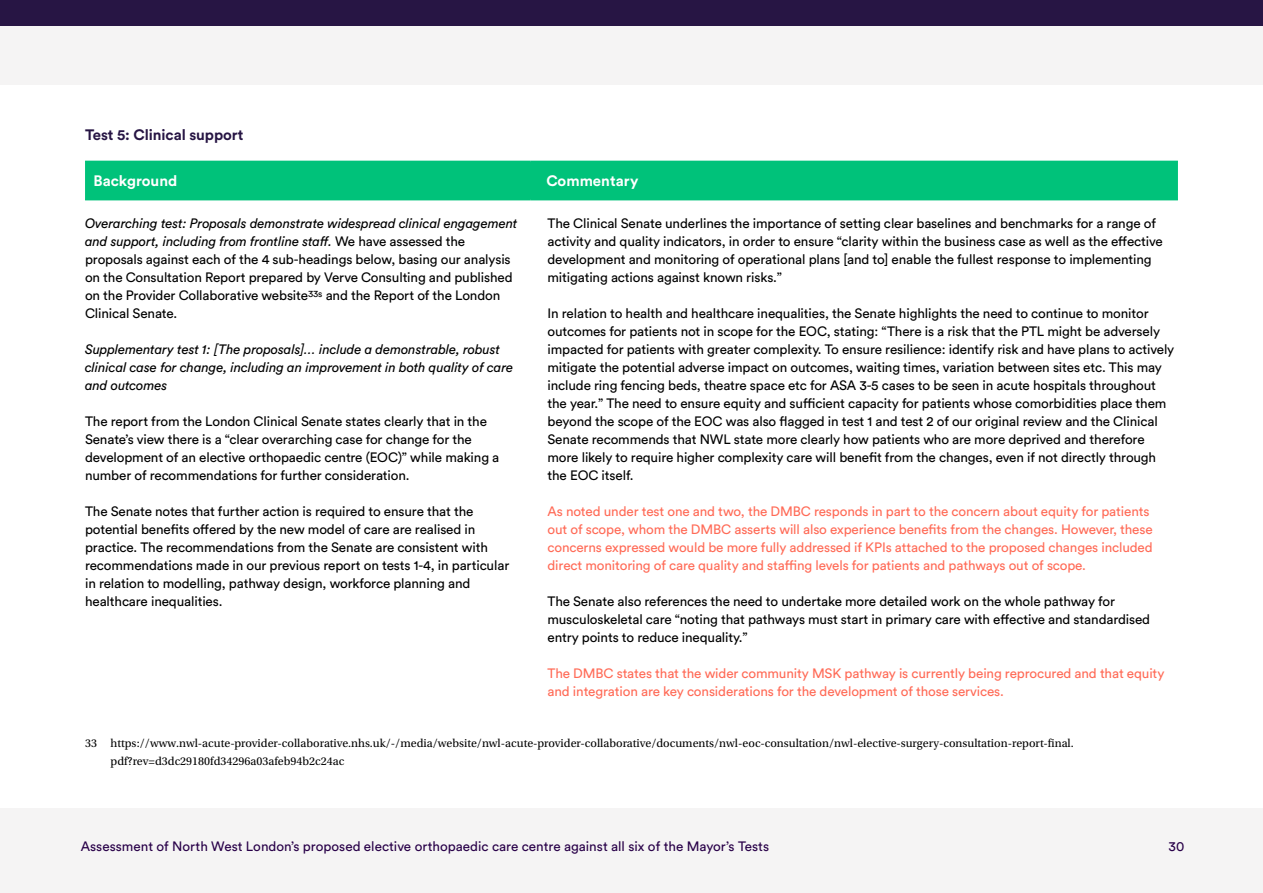
<style>
.page{position:relative;width:1263px;height:893px;background:#fff}
.page>*{position:absolute;margin:0;border:0;box-sizing:border-box;transform-origin:0 0}
.t1{font:700 15px "Circular Pro";letter-spacing:-.005em;color:#271544}
.t2{font:700 15px "Circular Pro";color:#fff}
.t3{font:13.5px/18px "Circular Pro";letter-spacing:-.01em;color:#000}
.t4{font:13.5px/18px "Circular Pro";letter-spacing:-.01em;color:#ff6b57}
.t5{font:italic 13.5px/18px "Circular Std";letter-spacing:-.01em;color:#000}
.t6{font:13.5px "Circular Pro";color:#280048}
.t7{font:12px/18px "Utopia Std";color:#000}
.s1{font-family:"Circular Pro";font-style:normal}
</style>
<div class="page">
<div style="left:0;top:0;width:1263px;height:26px;background:#271544"></div>
<div style="left:0;top:26px;width:1263px;height:59px;background:#f5f4f4"></div>
<div style="left:0;top:809px;width:1263px;height:84px;background:#f5f4f4"></div>
<div style="left:85px;top:162px;width:1093px;height:37px;background:#00c27a"></div>
<hr style="left:85px;top:161px;width:445px;height:1px;background:#00c27a">
<hr style="left:530px;top:161px;width:648px;height:1px;background:#00c27a">
<hr style="left:85px;top:199px;width:445px;height:1px;background:#00c27a">
<hr style="left:530px;top:199px;width:648px;height:1px;background:#00c27a">
<p class="t1" style="left:85px;top:124px;width:160px">Test 5: Clinical support</p>
<p class="t2" style="left:94px;top:171px;width:85px">Background</p>
<p class="t2" style="left:546px;top:171px;width:93px">Commentary</p>
<p class="t5" style="left:85px;top:214px;width:434px">Overarching test: Proposals demonstrate widespread clinical engagement and support, including from frontline staff. <span class="s1">We have assessed the</span></p>
<p class="t3" style="left:85px;top:249px;width:429px">proposals against each of the 4 sub-headings below, basing our analysis on the Consultation Report prepared by Verve Consulting and published on the Provider Collaborative website<sup>33s</sup> and the Report of the London Clinical Senate.</p>
<p class="t5" style="left:85px;top:340px;width:430px">Supplementary test 1: [The proposals]… include a demonstrable, robust clinical case for change, including an improvement in both quality of care and outcomes</p>
<p class="t3" style="left:85px;top:411px;width:416px">The report from the London Clinical Senate states clearly that in the Senate’s view there is a “clear overarching case for change for the development of an elective orthopaedic centre (EOC)” while making a number of recommendations for further consideration.</p>
<p class="t3" style="left:85px;top:501px;width:426px">The Senate notes that further action is required to ensure that the potential benefits offered by the new model of care are realised in practice. The recommendations from the Senate are consistent with recommendations made in our previous report on tests 1-4, in particular in relation to modelling, pathway design, workforce planning and healthcare inequalities.</p>
<p class="t3" style="left:547px;top:213px;width:617px">The Clinical Senate underlines the importance of setting clear baselines and benchmarks for a range of activity and quality indicators, in order to ensure “clarity within the business case as well as the effective development and monitoring of operational plans [and to] enable the fullest response to implementing mitigating actions against known risks.”</p>
<p class="t3" style="left:547px;top:303px;width:628px">In relation to health and healthcare inequalities, the Senate highlights the need to continue to monitor outcomes for patients not in scope for the EOC, stating: “There is a risk that the PTL might be adversely impacted for patients with greater complexity. To ensure resilience: identify risk and have plans to actively mitigate the potential adverse impact on outcomes, waiting times, variation between sites etc. This may include ring fencing beds, theatre space etc for ASA 3-5 cases to be seen in acute hospitals throughout the year.” The need to ensure equity and sufficient capacity for patients whose comorbidities place them beyond the scope of the EOC was also flagged in test 1 and test 2 of our original review and the Clinical Senate recommends that NWL state more clearly how patients who are more deprived and therefore more likely to require higher complexity care will benefit from the changes, even if not directly through the EOC itself.</p>
<p class="t4" style="left:547px;top:501px;width:607px">As noted under test one and two, the DMBC responds in part to the concern about equity for patients out of scope, whom the DMBC asserts will also experience benefits from the changes. However, these concerns expressed would be more fully addressed if KPIs attached to the proposed changes included direct monitoring of care quality and staffing levels for patients and pathways out of scope.</p>
<p class="t3" style="left:547px;top:591px;width:604px">The Senate also references the need to undertake more detailed work on the whole pathway for musculoskeletal care “noting that pathways must start in primary care with effective and standardised entry points to reduce inequality.”</p>
<p class="t4" style="left:547px;top:663px;width:618px">The DMBC states that the wider community MSK pathway is currently being reprocured and that equity and integration are key considerations for the development of those services.</p>
<p class="t7" style="left:111px;top:735px;width:965px;text-indent:-26px">33 https://www.nwl-acute-provider-collaborative.nhs.uk/-/media/website/nwl-acute-provider-collaborative/documents/nwl-eoc-consultation/nwl-elective-surgery-consultation-report-final. pdf?rev=d3dc29180fd34296a03afeb94b2c24ac</p>
<p class="t6" style="left:81px;top:837px;width:690px">Assessment of North West London’s proposed elective orthopaedic care centre against all six of the Mayor’s Tests</p>
<p class="t6" style="left:1168px;top:837px;width:17px">30</p>
</div>
